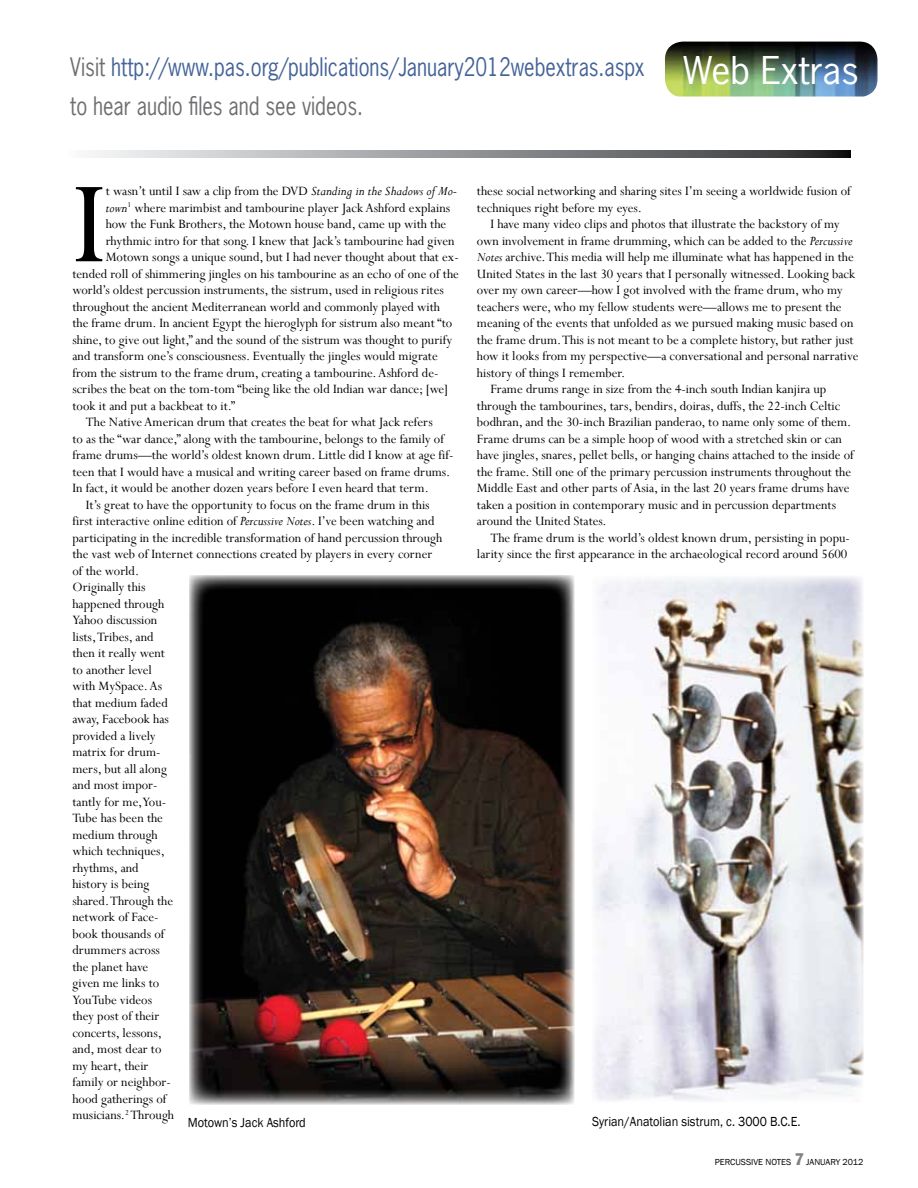
<style>
.page{position:relative;width:918px;height:1188px;background:#fff}
.page>*{position:absolute;margin:0;border:0;box-sizing:border-box;transform-origin:0 0}
.t1{font:129.45px "Perpetua";color:#000}
.t2{font:36px "News Gothic";color:#fff}
.t3{font:24px/39px "News Gothic";color:#446398;scale:.85 1}
.t4{font:14.25px/16.5px "Perpetua";color:#000}
.t5{font:13.5px "Franklin Gothic";color:#000;scale:.91 1}
.t6{font:9px "Franklin Gothic";color:#000}
.s1{color:#6d6e71}
.s2{font-style:italic}
.s3{font-stretch:condensed;font-size:16.5px;color:#808285}
</style>
<div class="page">
<img style="left:189px;top:575px;width:385px;height:530px">
<img style="left:594px;top:576px;width:269px;height:525px">
<img style="left:665px;top:42px;width:213px;height:55px">
<svg style="left:91px;top:151px;width:759px;height:7px;background:#8f9193"></svg>
<h3 class="t3" style="left:70px;top:47px;width:677px"><span class="s1">Visit</span> http://www.pas.org/publications/January2012webextras.aspx <span class="s1">to hear audio files and see videos.</span></h3>
<h2 class="t2" style="left:683px;top:47px;width:177px">Web Extras</h2>
<h1 class="t1" style="left:72px;top:143px;width:35px">I</h1>
<p class="t4" style="left:106px;top:183px;width:353px">t wasn’t until I saw a clip from the DVD <span class="s2">Standing in the Shadows of Mo-</span></p>
<p class="t4" style="left:477px;top:183px;width:375px">these social networking and sharing sites I’m seeing a worldwide fusion of techniques right before my eyes.</p>
<p class="t4" style="left:490px;top:216px;width:351px">I have many video clips and photos that illustrate the backstory of my</p>
<p class="t4" style="left:477px;top:232px;width:377px">own involvement in frame drumming, which can be added to the <span class="s2">Percussive</span></p>
<p class="t4" style="left:477px;top:249px;width:378px"><span class="s2">Notes</span> archive. This media will help me illuminate what has happened in the</p>
<p class="t4" style="left:477px;top:265px;width:380px">United States in the last 30 years that I personally witnessed. Looking back</p>
<p class="t4" style="left:477px;top:282px;width:367px">over my own career—how I got involved with the frame drum, who my</p>
<p class="t4" style="left:477px;top:298px;width:366px">teachers were, who my fellow students were—allows me to present the</p>
<p class="t4" style="left:477px;top:315px;width:378px">meaning of the events that unfolded as we pursued making music based on</p>
<p class="t4" style="left:477px;top:331px;width:378px">the frame drum. This is not meant to be a complete history, but rather just</p>
<p class="t4" style="left:477px;top:348px;width:383px">how it looks from my perspective—a conversational and personal narrative</p>
<p class="t4" style="left:477px;top:364px;width:150px">history of things I remember.</p>
<p class="t4" style="left:490px;top:381px;width:337px">Frame drums range in size from the 4-inch south Indian kanjira up</p>
<p class="t4" style="left:477px;top:397px;width:365px">through the tambourines, tars, bendirs, doiras, duffs, the 22-inch Celtic</p>
<p class="t4" style="left:477px;top:414px;width:376px">bodhran, and the 30-inch Brazilian panderao, to name only some of them.</p>
<p class="t4" style="left:477px;top:430px;width:366px">Frame drums can be a simple hoop of wood with a stretched skin or can</p>
<p class="t4" style="left:477px;top:447px;width:378px">have jingles, snares, pellet bells, or hanging chains attached to the inside of</p>
<p class="t4" style="left:477px;top:463px;width:376px">the frame. Still one of the primary percussion instruments throughout the</p>
<p class="t4" style="left:477px;top:480px;width:374px">Middle East and other parts of Asia, in the last 20 years frame drums have</p>
<p class="t4" style="left:477px;top:496px;width:361px">taken a position in contemporary music and in percussion departments</p>
<p class="t4" style="left:477px;top:513px;width:131px">around the United States.</p>
<p class="t4" style="left:490px;top:529px;width:361px">The frame drum is the world’s oldest known drum, persisting in popu-</p>
<p class="t4" style="left:477px;top:546px;width:372px">larity since the first appearance in the archaeological record around 5600</p>
<p class="t4" style="left:106px;top:199px;width:346px"><span class="s2">town</span><sup>1</sup> where marimbist and tambourine player Jack Ashford explains</p>
<p class="t4" style="left:106px;top:216px;width:342px">how the Funk Brothers, the Motown house band, came up with the</p>
<p class="t4" style="left:106px;top:232px;width:350px">rhythmic intro for that song. I knew that Jack’s tambourine had given</p>
<p class="t4" style="left:106px;top:249px;width:355px">Motown songs a unique sound, but I had never thought about that ex-</p>
<p class="t4" style="left:72px;top:265px;width:388px">tended roll of shimmering jingles on his tambourine as an echo of one of the</p>
<p class="t4" style="left:72px;top:282px;width:373px">world’s oldest percussion instruments, the sistrum, used in religious rites</p>
<p class="t4" style="left:72px;top:298px;width:369px">throughout the ancient Mediterranean world and commonly played with</p>
<p class="t4" style="left:72px;top:315px;width:381px">the frame drum. In ancient Egypt the hieroglyph for sistrum also meant “to</p>
<p class="t4" style="left:72px;top:331px;width:381px">shine, to give out light,” and the sound of the sistrum was thought to purify</p>
<p class="t4" style="left:72px;top:348px;width:367px">and transform one’s consciousness. Eventually the jingles would migrate</p>
<p class="t4" style="left:72px;top:364px;width:368px">from the sistrum to the frame drum, creating a tambourine. Ashford de-</p>
<p class="t4" style="left:72px;top:381px;width:377px">scribes the beat on the tom-tom “being like the old Indian war dance; [we]</p>
<p class="t4" style="left:72px;top:397px;width:164px">took it and put a backbeat to it.”</p>
<p class="t4" style="left:86px;top:414px;width:348px">The Native American drum that creates the beat for what Jack refers</p>
<p class="t4" style="left:72px;top:430px;width:373px">to as the “war dance,” along with the tambourine, belongs to the family of</p>
<p class="t4" style="left:72px;top:447px;width:383px">frame drums—the world’s oldest known drum. Little did I know at age fif-</p>
<p class="t4" style="left:72px;top:463px;width:379px">teen that I would have a musical and writing career based on frame drums.</p>
<p class="t4" style="left:72px;top:480px;width:358px">In fact, it would be another dozen years before I even heard that term.</p>
<p class="t4" style="left:86px;top:496px;width:345px">It’s great to have the opportunity to focus on the frame drum in this</p>
<p class="t4" style="left:72px;top:513px;width:364px">first interactive online edition of <span class="s2">Percussive Notes</span>. I’ve been watching and</p>
<p class="t4" style="left:72px;top:529px;width:371px">participating in the incredible transformation of hand percussion through</p>
<p class="t4" style="left:72px;top:546px;width:361px">the vast web of Internet connections created by players in every corner</p>
<p class="t4" style="left:72px;top:562px;width:68px">of the world.</p>
<p class="t4" style="left:72px;top:579px;width:75px">Originally this</p>
<p class="t4" style="left:72px;top:595px;width:93px">happened through</p>
<p class="t4" style="left:72px;top:612px;width:86px">Yahoo discussion</p>
<p class="t4" style="left:72px;top:628px;width:83px">lists, Tribes, and</p>
<p class="t4" style="left:72px;top:645px;width:94px">then it really went</p>
<p class="t4" style="left:72px;top:661px;width:81px">to another level</p>
<p class="t4" style="left:72px;top:678px;width:91px">with MySpace. As</p>
<p class="t4" style="left:72px;top:694px;width:97px">that medium faded</p>
<p class="t4" style="left:72px;top:711px;width:98px">away, Facebook has</p>
<p class="t4" style="left:72px;top:727px;width:85px">provided a lively</p>
<p class="t4" style="left:72px;top:744px;width:90px">matrix for drum-</p>
<p class="t4" style="left:72px;top:760px;width:96px">mers, but all along</p>
<p class="t4" style="left:72px;top:777px;width:87px">and most impor-</p>
<p class="t4" style="left:72px;top:793px;width:95px">tantly for me, You-</p>
<p class="t4" style="left:72px;top:810px;width:92px">Tube has been the</p>
<p class="t4" style="left:72px;top:826px;width:87px">medium through</p>
<p class="t4" style="left:72px;top:843px;width:94px">which techniques,</p>
<p class="t4" style="left:72px;top:859px;width:68px">rhythms, and</p>
<p class="t4" style="left:72px;top:876px;width:78px">history is being</p>
<p class="t4" style="left:72px;top:892px;width:102px">shared. Through the</p>
<p class="t4" style="left:72px;top:909px;width:88px">network of Face-</p>
<p class="t4" style="left:72px;top:925px;width:94px">book thousands of</p>
<p class="t4" style="left:72px;top:942px;width:89px">drummers across</p>
<p class="t4" style="left:72px;top:958px;width:77px">the planet have</p>
<p class="t4" style="left:72px;top:975px;width:88px">given me links to</p>
<p class="t4" style="left:72px;top:991px;width:81px">YouTube videos</p>
<p class="t4" style="left:72px;top:1008px;width:88px">they post of their</p>
<p class="t4" style="left:72px;top:1024px;width:91px">concerts, lessons,</p>
<p class="t4" style="left:72px;top:1041px;width:91px">and, most dear to</p>
<p class="t4" style="left:72px;top:1057px;width:77px">my heart, their</p>
<p class="t4" style="left:72px;top:1074px;width:100px">family or neighbor-</p>
<p class="t4" style="left:72px;top:1090px;width:96px">hood gatherings of</p>
<p class="t4" style="left:72px;top:1107px;width:103px">musicians.<sup>2</sup> Through</p>
<p class="t5" style="left:188px;top:1114px;width:131px">Motown’s Jack Ashford</p>
<p class="t5" style="left:592px;top:1114px;width:230px">Syrian/Anatolian sistrum, c. 3000 B.C.E.</p>
<p class="t6" style="left:715px;top:1156px;width:150px">percussive notes <span class="s3">7</span> JANUARY 2012</p>
</div>
